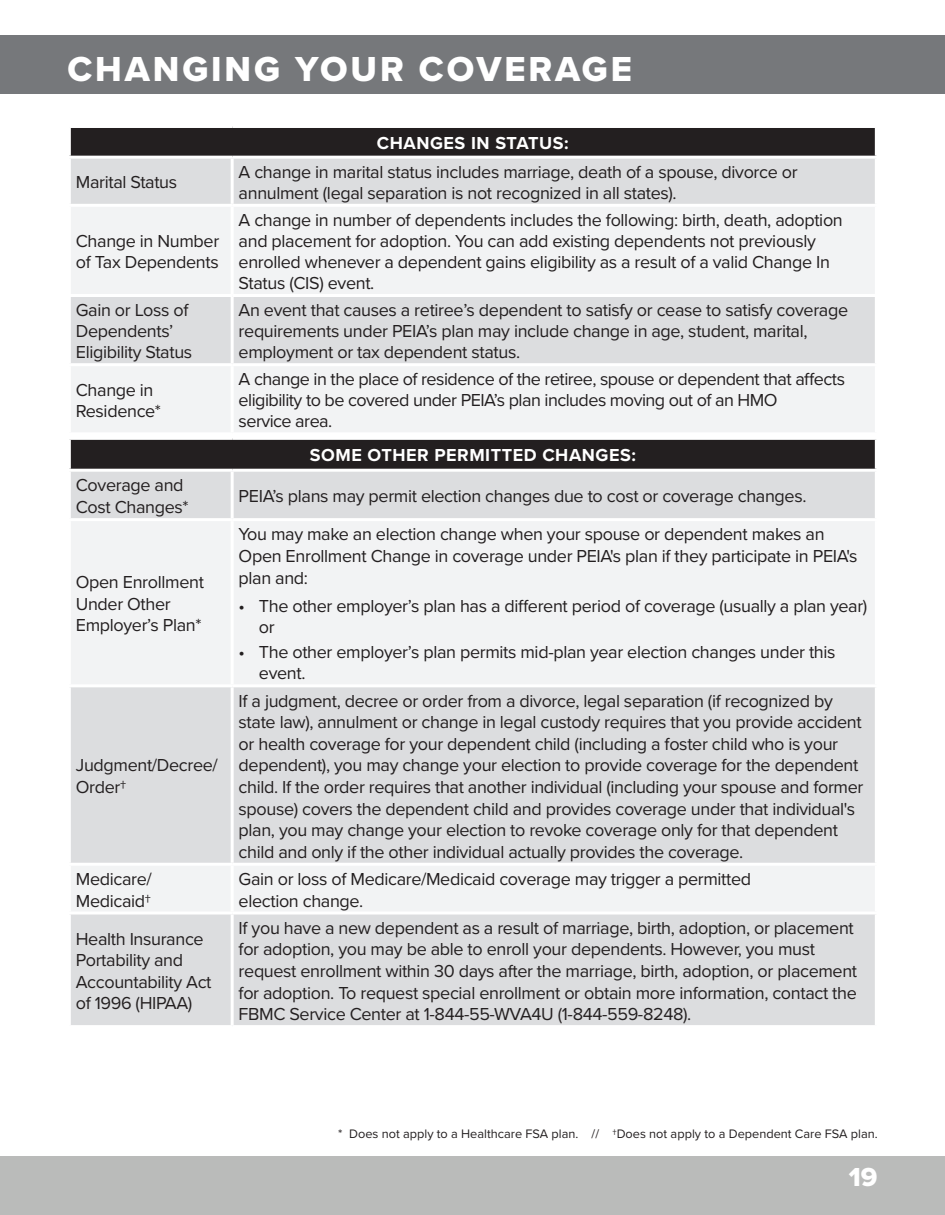
<style>
.page{position:relative;width:945px;height:1215px;background:#fff}
.page>*{position:absolute;margin:0;border:0;box-sizing:border-box;transform-origin:0 0}
.t1{font:36px "Proxima Nova Extrabld";letter-spacing:.08em;color:#fff}
.t2{font:27px "Proxima Nova Extrabld";color:#fff}
.p_body-left{font:18px/21.6px "Proxima Nova";letter-spacing:-.02em;color:#231f20}
.p_table_H1-table_title{font:700 18px "Proxima Nova";letter-spacing:.03em;color:#fff}
.p_table_body-left{font:12.75px "Proxima Nova";color:#231f20}
</style>
<div class="page">
<div style="left:0;top:35px;width:945px;height:58px;background:#76787b"></div>
<div style="left:0;top:1157px;width:17px;height:58px;background:#babbba"></div>
<div style="left:12px;top:1157px;width:933px;height:58px;background:#babbba"></div>
<div style="left:71px;top:128px;width:804px;height:28px;background:#231f20"></div>
<div style="left:71px;top:159px;width:804px;height:866px;background:#dcdddf"></div>
<svg style="left:71px;top:207px;width:804px;height:705px;fill:#f2f3f4"></svg>
<hr style="left:231px;top:159px;width:3px;height:45px;background:#fff">
<hr style="left:68px;top:204px;width:164px;height:3px;background:#fff">
<hr style="left:232px;top:204px;width:646px;height:3px;background:#fff">
<hr style="left:231px;top:207px;width:3px;height:87px;background:#fff">
<hr style="left:68px;top:294px;width:164px;height:3px;background:#fff">
<hr style="left:232px;top:294px;width:646px;height:3px;background:#fff">
<hr style="left:231px;top:297px;width:3px;height:66px;background:#fff">
<hr style="left:68px;top:363px;width:164px;height:3px;background:#fff">
<hr style="left:232px;top:363px;width:646px;height:3px;background:#fff">
<hr style="left:231px;top:366px;width:3px;height:66px;background:#fff">
<hr style="left:232px;top:432px;width:646px;height:3px;background:#fff">
<hr style="left:231px;top:472px;width:3px;height:46px;background:#fff">
<hr style="left:68px;top:518px;width:164px;height:3px;background:#fff">
<hr style="left:232px;top:518px;width:646px;height:3px;background:#fff">
<hr style="left:231px;top:521px;width:3px;height:163px;background:#fff">
<hr style="left:68px;top:684px;width:164px;height:3px;background:#fff">
<hr style="left:232px;top:684px;width:646px;height:3px;background:#fff">
<hr style="left:231px;top:687px;width:3px;height:176px;background:#fff">
<hr style="left:68px;top:863px;width:164px;height:3px;background:#fff">
<hr style="left:232px;top:863px;width:646px;height:3px;background:#fff">
<hr style="left:231px;top:866px;width:3px;height:46px;background:#fff">
<hr style="left:68px;top:912px;width:164px;height:3px;background:#fff">
<hr style="left:232px;top:912px;width:646px;height:3px;background:#fff">
<hr style="left:231px;top:915px;width:3px;height:110px;background:#fff">
<hr style="left:68px;top:432px;width:164px;height:3px;background:#fff">
<hr style="left:68px;top:437px;width:164px;height:3px;background:#fff">
<hr style="left:232px;top:437px;width:646px;height:3px;background:#fff">
<hr style="left:68px;top:469px;width:164px;height:3px;background:#fff">
<hr style="left:232px;top:469px;width:646px;height:3px;background:#fff">
<h1 class="t1" style="left:68px;top:42px;width:566px">CHANGI NG YOUR COVERAGE</h1>
<p class="p_table_H1-table_title" style="left:377px;top:130px;width:193px">CHANGES IN STATUS:</p>
<p class="p_body-left" style="left:76px;top:171px;width:103px">Marital Status</p>
<p class="p_body-left" style="left:239px;top:161px;width:561px;line-height:21px">A change in marital status includes marriage, death of a spouse, divorce or annulment (legal separation is not recognized in all states).</p>
<p class="p_body-left" style="left:76px;top:230px;width:145px;line-height:21px">Change in Number of Tax Dependents</p>
<p class="p_body-left" style="left:239px;top:209px;width:606px;line-height:21px">A change in number of dependents includes the following: birth, death, adoption and placement for adoption. You can add existing dependents not previously enrolled whenever a dependent gains eligibility as a result of a valid Change In Status (CIS) event.</p>
<p class="p_body-left" style="left:76px;top:299px;width:118px;line-height:21px">Gain or Loss of<br>Dependents’<br>Eligibility Status</p>
<p class="p_body-left" style="left:239px;top:299px;width:611px;line-height:21px">An event that causes a retiree’s dependent to satisfy or cease to satisfy coverage requirements under PEIA’s plan may include change in age, student, marital, employment or tax dependent status.</p>
<p class="p_body-left" style="left:76px;top:379px;width:86px;line-height:21px">Change in<br>Residence*</p>
<p class="p_body-left" style="left:239px;top:368px;width:608px;line-height:21px">A change in the place of residence of the retiree, spouse or dependent that affects eligibility to be covered under PEIA’s plan includes moving out of an HMO<br>service area.</p>
<p class="p_table_H1-table_title" style="left:310px;top:442px;width:328px">SOME OTHER PERMITTED CHANGES:</p>
<p class="p_body-left" style="left:76px;top:474px;width:114px">Coverage and<br>Cost Changes*</p>
<p class="p_body-left" style="left:239px;top:484px;width:569px">PEIA’s plans may permit election changes due to cost or coverage changes.</p>
<p class="p_body-left" style="left:76px;top:571px;width:130px">Open Enrollment<br>Under Other<br>Employer’s Plan*</p>
<p class="p_body-left" style="left:76px;top:754px;width:144px">Judgment/Decree/<br>Order†</p>
<p class="p_body-left" style="left:239px;top:523px;width:620px">You may make an election change when your spouse or dependent makes an<br>Open Enrollment Change in coverage under PEIA's plan if they participate in PEIA's plan and:</p>
<p class="p_body-left" style="left:259px;top:594px;width:610px;text-indent:-20px">• The other employer’s plan has a different period of coverage (usually a plan year) or</p>
<p class="p_body-left" style="left:259px;top:640px;width:578px;text-indent:-20px">• The other employer’s plan permits mid-plan year election changes under this event.</p>
<p class="p_body-left" style="left:239px;top:689px;width:626px">If a judgment, decree or order from a divorce, legal separation (if recognized by state law), annulment or change in legal custody requires that you provide accident or health coverage for your dependent child (including a foster child who is your dependent), you may change your election to provide coverage for the dependent child. If the order requires that another individual (including your spouse and former spouse) covers the dependent child and provides coverage under that individual's plan, you may change your election to revoke coverage only for that dependent child and only if the other individual actually provides the coverage.</p>
<p class="p_body-left" style="left:76px;top:867px;width:78px">Medicare/<br>Medicaid†</p>
<p class="p_body-left" style="left:239px;top:867px;width:514px">Gain or loss of Medicare/Medicaid coverage may trigger a permitted election change.</p>
<p class="p_body-left" style="left:76px;top:927px;width:137px">Health Insurance<br>Portability and<br>Accountability Act of 1996 (HIPAA)</p>
<p class="p_body-left" style="left:239px;top:916px;width:620px">If you have a new dependent as a result of marriage, birth, adoption, or placement for adoption, you may be able to enroll your dependents. However, you must request enrollment within 30 days after the marriage, birth, adoption, or placement for adoption. To request special enrollment or obtain more information, contact the FBMC Service Center at 1-844-55-WVA4U (1-844-559-8248).</p>
<p class="p_table_body-left" style="left:338px;top:1124px;width:541px">* Does not apply to a Healthcare FSA plan. // †Does not apply to a Dependent Care FSA plan.</p>
<h2 class="t2" style="left:849px;top:1157px;width:30px">19</h2>
</div>
